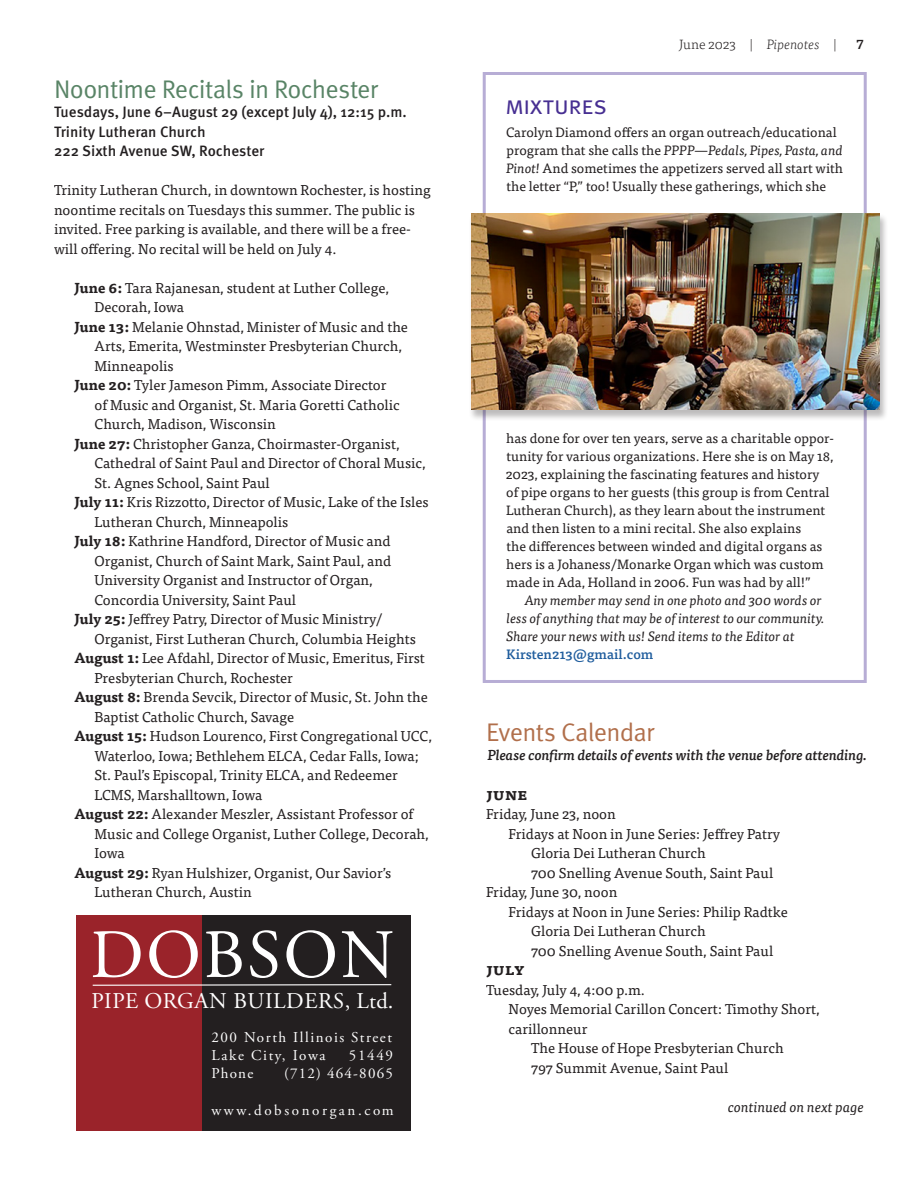
<style>
.page{position:relative;width:918px;height:1188px;background:#fff}
.page>*{position:absolute;margin:0;border:0;box-sizing:border-box;transform-origin:0 0}
.t1{font:69px "Adobe Garamond Pro";letter-spacing:.035em;color:#fff}
.t2{font:25.5px "Meta Pro Norm";letter-spacing:-.03em;color:#598466}
.heading_interior__re{font:25.5px "Meta Pro Norm";letter-spacing:-.03em;color:#b16f4b}
.t3{font:25.5px "Meta Pro Norm";letter-spacing:-.02em;color:#472f92}
.t4{font:22.5px "Adobe Garamond Pro";letter-spacing:.025em;color:#fff}
.t5{font:700 16.5px "Tisa Pro";color:#231f20}
.t6{font:500 15px/19.5px "Meta Pro";color:#231f20}
.t7{font:15px/18px "Adobe Garamond Pro";letter-spacing:.105em;color:#fff}
.t8{font:15px "Adobe Garamond Pro";letter-spacing:.175em;color:#fff}
.t9{font:15px "Adobe Garamond Pro";letter-spacing:.08em;color:#fff}
.t10{font:14.25px/19.5px "Tisa Pro";color:#231f20}
.body_text_para1{font:italic 500 14.25px "Tisa Pro";letter-spacing:-.005em;color:#231f20}
.t11{font:italic 14.25px "Tisa Pro";color:#231f20}
.t12{font:13.5px/18px "Tisa Pro";color:#231f20}
.t13{font:italic 13.5px/18px "Tisa Pro";color:#231f20}
.t14{font:500 13.5px "Tisa Pro";color:#215e9e}
.t15{font:300 13.5px "Tisa Pro";color:#231f20}
.t16{font:500 13.5px "Tisa Pro";color:#231f20}
.s1{font-style:italic}
.s2{font-weight:700}
</style>
<div class="page">
<svg style="left:482px;top:72px;width:385px;height:611px"></svg>
<div style="left:468px;top:213px;width:421px;height:208px;background:#231f20;opacity:.3"></div>
<img style="left:471px;top:214px;width:408px;height:196px">
<div style="left:76px;top:915px;width:126px;height:216px;background:#9a232a"></div>
<div style="left:202px;top:915px;width:209px;height:216px;background:#231f20"></div>
<svg style="left:92px;top:984px;width:300px;height:2px"></svg>
<p class="t15" style="left:679px;top:35px;width:159px">June 2023 | <span class="s1">Pipenotes</span> |</p>
<p class="t16" style="left:857px;top:34px;width:9px">7</p>
<h2 class="t2" style="left:54px;top:69px;width:326px">Noontime Recitals in Rochester</h2>
<p class="t6" style="left:54px;top:101px;width:354px">Tuesdays, June 6–August 29 (except July 4), 12:15 p.m.<br>Trinity Lutheran Church<br>222 Sixth Avenue SW, Rochester</p>
<p class="t10" style="left:54px;top:179px;width:378px">Trinity Lutheran Church, in downtown Rochester, is hosting noontime recitals on Tuesdays this summer. The public is invited. Free parking is available, and there will be a free&shy;will offering. No recital will be held on July 4.</p>
<p class="t10" style="left:74px;top:277px;width:316px"><span class="s2">June 6:</span> Tara Rajanesan, student at Luther College,</p>
<p class="t10" style="left:94px;top:296px;width:91px">Decorah, Iowa</p>
<p class="t10" style="left:74px;top:316px;width:335px"><span class="s2">June 13:</span> Melanie Ohnstad, Minister of Music and the</p>
<p class="t10" style="left:94px;top:335px;width:309px">Arts, Emerita, Westminster Presbyterian Church,</p>
<p class="t10" style="left:94px;top:355px;width:81px">Minneapolis</p>
<p class="t10" style="left:74px;top:374px;width:314px"><span class="s2">June 20:</span> Tyler Jameson Pimm, Associate Director</p>
<p class="t10" style="left:94px;top:394px;width:307px">of Music and Organist, St. Maria Goretti Catholic</p>
<p class="t10" style="left:94px;top:413px;width:183px">Church, Madison, Wisconsin</p>
<p class="t10" style="left:74px;top:433px;width:327px"><span class="s2">June 27:</span> Christopher Ganza, Choirmaster-Organist,</p>
<p class="t10" style="left:94px;top:452px;width:333px">Cathedral of Saint Paul and Director of Choral Music,</p>
<p class="t10" style="left:94px;top:472px;width:177px">St. Agnes School, Saint Paul</p>
<p class="t10" style="left:74px;top:491px;width:356px"><span class="s2">July 11:</span> Kris Rizzotto, Director of Music, Lake of the Isles</p>
<p class="t10" style="left:94px;top:511px;width:195px">Lutheran Church, Minneapolis</p>
<p class="t10" style="left:74px;top:530px;width:318px"><span class="s2">July 18:</span> Kathrine Handford, Director of Music and</p>
<p class="t10" style="left:94px;top:550px;width:298px">Organist, Church of Saint Mark, Saint Paul, and</p>
<p class="t10" style="left:94px;top:569px;width:280px">University Organist and Instructor of Organ,</p>
<p class="t10" style="left:94px;top:589px;width:203px">Concordia University, Saint Paul</p>
<p class="t10" style="left:74px;top:608px;width:309px"><span class="s2">July 25:</span> Jeffrey Patry, Director of Music Ministry/</p>
<p class="t10" style="left:94px;top:628px;width:323px">Organist, First Lutheran Church, Columbia Heights</p>
<p class="t10" style="left:74px;top:647px;width:352px"><span class="s2">August 1:</span> Lee Afdahl, Director of Music, Emeritus, First</p>
<p class="t10" style="left:94px;top:667px;width:200px">Presbyterian Church, Rochester</p>
<p class="t10" style="left:74px;top:686px;width:355px"><span class="s2">August 8:</span> Brenda Sevcik, Director of Music, St. John the</p>
<p class="t10" style="left:94px;top:706px;width:201px">Baptist Catholic Church, Savage</p>
<p class="t10" style="left:74px;top:725px;width:359px"><span class="s2">August 15:</span> Hudson Lourenco, First Congregational UCC,</p>
<p class="t10" style="left:94px;top:745px;width:326px">Waterloo, Iowa; Bethlehem ELCA, Cedar Falls, Iowa;</p>
<p class="t10" style="left:94px;top:764px;width:305px">St. Paul’s Episcopal, Trinity ELCA, and Redeemer</p>
<p class="t10" style="left:94px;top:784px;width:169px">LCMS, Marshalltown, Iowa</p>
<p class="t10" style="left:74px;top:803px;width:341px"><span class="s2">August 22:</span> Alexander Meszler, Assistant Professor of</p>
<p class="t10" style="left:94px;top:823px;width:336px">Music and College Organist, Luther College, Decorah,</p>
<p class="t10" style="left:94px;top:842px;width:32px">Iowa</p>
<p class="t10" style="left:74px;top:862px;width:319px"><span class="s2">August 29:</span> Ryan Hulshizer, Organist, Our Savior’s</p>
<p class="t10" style="left:94px;top:881px;width:159px">Lutheran Church, Austin</p>
<h2 class="t3" style="left:505px;top:86px;width:104px">Mixtures</h2>
<p class="t12" style="left:506px;top:122px;width:338px">Carolyn Diamond offers an organ outreach/educational program that she calls the <span class="s1">PPPP—Pedals, Pipes, Pasta, and Pinot!</span> And sometimes the appetizers served all start with the letter “P,” too! Usually these gatherings, which she</p>
<p class="t12" style="left:506px;top:428px;width:329px">has done for over ten years, serve as a charitable oppor&shy;tunity for various organizations. Here she is on May 18, 2023, explaining the fascinating features and history of pipe organs to her guests (this group is from Central Lutheran Church), as they learn about the instrument and then listen to a mini recital. She also explains<br>the differences between winded and digital organs as hers is a Johaness/Monarke Organ which was custom made in Ada, Holland in 2006. Fun was had by all!”</p>
<p class="t13" style="left:506px;top:590px;width:320px;text-indent:18px">Any member may send in one photo and 300 words or less of anything that may be of interest to our community.<br>Share your news with us! Send items to the Editor at</p>
<p class="t14" style="left:506px;top:644px;width:149px">Kirsten213@gmail.com</p>
<p class="heading_interior__re" style="left:486px;top:713px;width:170px">Events Calendar</p>
<p class="body_text_para1" style="left:487px;top:744px;width:381px">Please confirm details of events with the venue before attending.</p>
<p class="t5" style="left:486px;top:780px;width:43px">june</p>
<p class="t10" style="left:486px;top:803px;width:131px">Friday, June 23, noon</p>
<p class="t10" style="left:509px;top:823px;width:273px">Fridays at Noon in June Series: Jeffrey Patry</p>
<p class="t10" style="left:531px;top:842px;width:176px">Gloria Dei Lutheran Church</p>
<p class="t10" style="left:531px;top:862px;width:244px">700 Snelling Avenue South, Saint Paul</p>
<p class="t10" style="left:486px;top:881px;width:133px">Friday, June 30, noon</p>
<p class="t10" style="left:509px;top:901px;width:281px">Fridays at Noon in June Series: Philip Radtke</p>
<p class="t10" style="left:531px;top:920px;width:176px">Gloria Dei Lutheran Church</p>
<p class="t10" style="left:531px;top:940px;width:244px">700 Snelling Avenue South, Saint Paul</p>
<p class="t5" style="left:486px;top:956px;width:40px">july</p>
<p class="t10" style="left:486px;top:979px;width:160px">Tuesday, July 4, 4:00 p.m.</p>
<p class="t10" style="left:509px;top:998px;width:313px">Noyes Memorial Carillon Concert: Timothy Short,</p>
<p class="t10" style="left:509px;top:1018px;width:80px">carillonneur</p>
<p class="t10" style="left:531px;top:1037px;width:254px">The House of Hope Presbyterian Church</p>
<p class="t10" style="left:531px;top:1057px;width:199px">797 Summit Avenue, Saint Paul</p>
<p class="t1" style="left:90px;top:914px;width:306px">DOBSON</p>
<p class="t4" style="left:92px;top:987px;width:303px">PIPE ORGAN BUILDERS, Ltd.</p>
<p class="t7" style="left:212px;top:1029px;width:182px">200 North Illinois Street<br>Lake City, Iowa</p>
<p class="t7" style="left:349px;top:1047px;width:46px">51449</p>
<p class="t7" style="left:212px;top:1065px;width:43px">Phone</p>
<p class="t9" style="left:284px;top:1064px;width:110px">(712) 464-8065</p>
<p class="t8" style="left:212px;top:1101px;width:184px">www.dobsonorgan.com</p>
<p class="t11" style="left:728px;top:1096px;width:137px">continued on next page</p>
</div>
